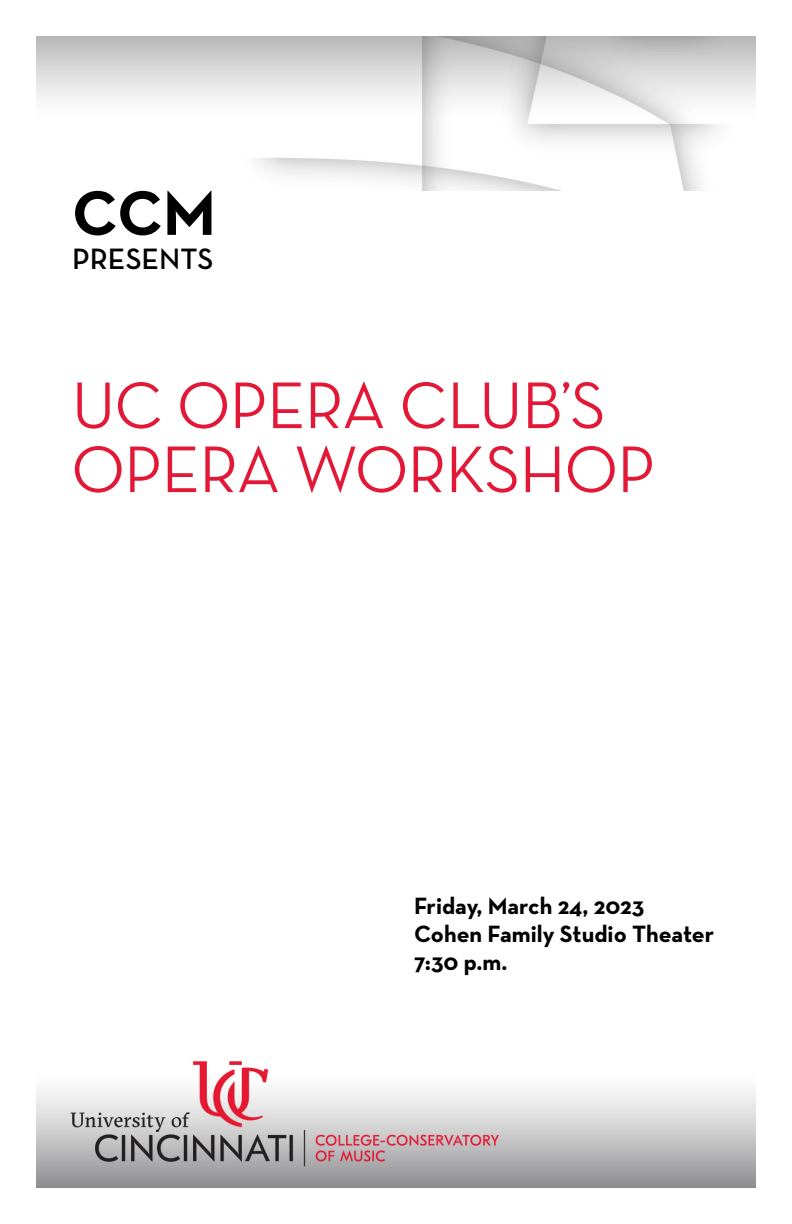
<style>
.page{position:relative;width:792px;height:1224px;background:#fff}
.page>*{position:absolute;margin:0;border:0;box-sizing:border-box;transform-origin:0 0}
.Concert_Title{font:500 67px/64px "Neutra Disp";color:#e31837}
.Page_Intro{font:700 64px "Neutra Text";color:#000}
.Page_Intro-2{font:600 30px "Neutra Text";color:#000}
.Date_Venue_Time{font:700 24px "Neutra Text";color:#000}
</style>
<div class="page">
<img style="left:36px;top:36px;width:720px;height:154px">
<img style="left:36px;top:1061px;width:720px;height:126px">
<h1 class="Page_Intro" style="left:72px;top:173px;width:145px">CCM</h1>
<h1 class="Page_Intro-2" style="left:72px;top:240px;width:143px">PRESENTS</h1>
<h1 class="Concert_Title" style="left:72px;top:374px;width:585px">UC OPERA CLUB’S<br>OPERA WORKSHOP</h1>
<h3 class="Date_Venue_Time" style="left:414px;top:891px;width:232px">Friday, March 24, 2023</h3>
<h3 class="Date_Venue_Time" style="left:414px;top:919px;width:302px">Cohen Family Studio Theater</h3>
<h3 class="Date_Venue_Time" style="left:414px;top:947px;width:95px">7:30 p.m.</h3>
</div>
